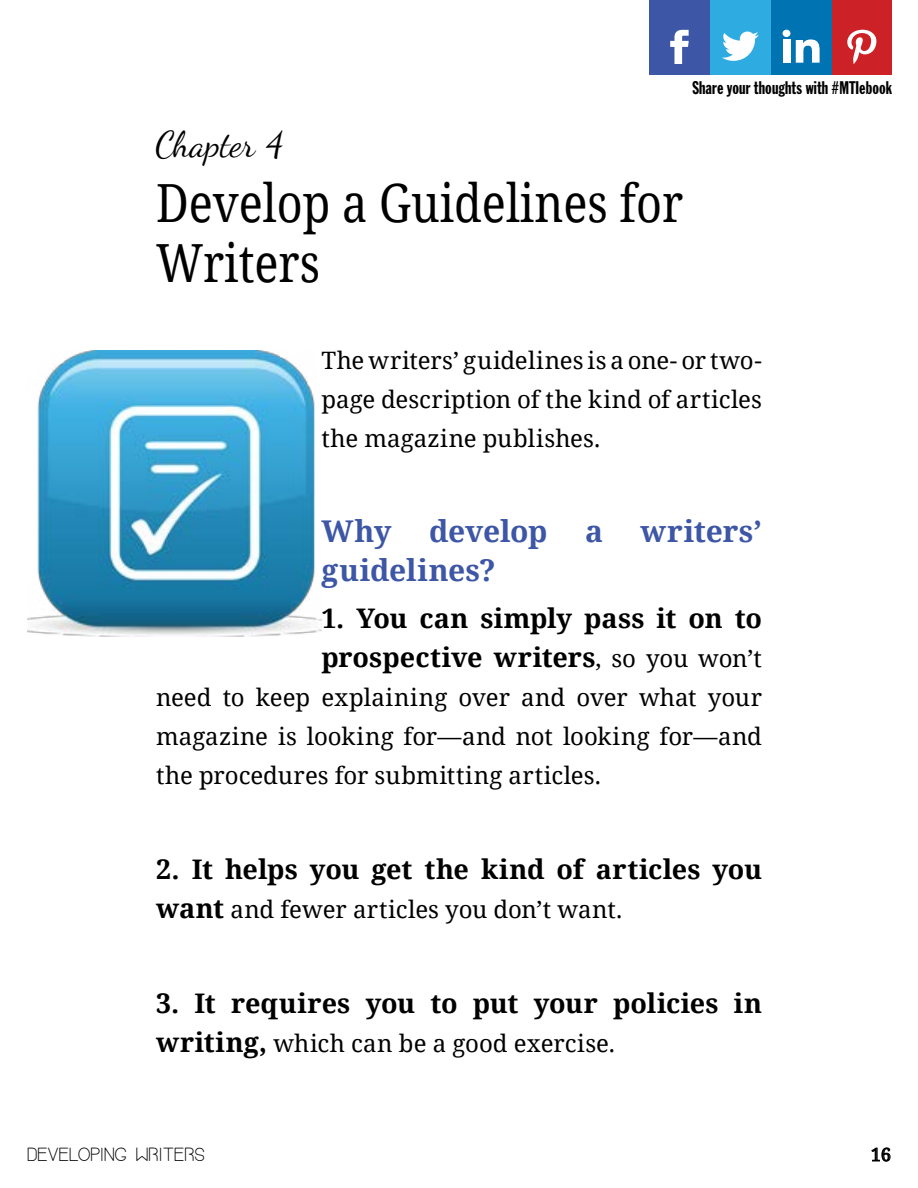
<style>
.page{position:relative;width:918px;height:1188px;background:#fff}
.page>*{position:absolute;margin:0;border:0;box-sizing:border-box;transform-origin:0 0}
.t1{font:52.65px/60px "Droid Serif";color:#000;scale:.85 1}
.t2{font:36px "Dancing Script OT";color:#000}
.t3{font:700 30px "Droid Serif";color:#3d56a6}
.t4{font:700 27px/39px "Droid Serif";color:#000}
.t5{font:24px/39px "Droid Serif";color:#000;text-align:justify}
.t6{font:18px "Franklin Gothic Extra Cond";letter-spacing:.01em;color:#000}
.t7{font:18px "Bavro";color:#000}
.t8{font:18px "Droid Serif";color:#000}
.s1{font-weight:400;font-size:24px}
.s2{font-weight:700;font-size:27px}
</style>
<div class="page">
<svg style="left:871px;top:1147px;width:20px;height:15px"></svg>
<div style="left:831px;top:0;width:61px;height:75px;background:#cc2126"></div>
<div style="left:771px;top:0;width:60px;height:75px;background:#0073b3"></div>
<div style="left:710px;top:0;width:61px;height:75px;background:#2eabe0"></div>
<div style="left:649px;top:0;width:61px;height:75px;background:#3d56a6"></div>
<svg style="left:670px;top:30px;width:19px;height:34px"></svg>
<svg style="left:722px;top:32px;width:37px;height:29px"></svg>
<div style="left:783px;top:39px;width:7px;height:24px;background:#fff"></div>
<div style="left:783px;top:30px;width:7px;height:7px;background:#fff;border-radius:50%"></div>
<svg style="left:796px;top:39px;width:24px;height:24px"></svg>
<svg style="left:847px;top:30px;width:29px;height:34px"></svg>
<img style="left:27px;top:350px;width:294px;height:287px">
<p class="t6" style="left:692px;top:78px;width:201px">Share your thoughts with #MTIebook</p>
<h2 class="t2" style="left:156px;top:123px;width:130px">Chapter 4</h2>
<h1 class="t1" style="left:156px;top:172px;width:622px">Develop a Guidelines for<br>Writers</h1>
<p class="t5" style="left:321px;top:340px;width:442px">The writers’ guidelines is a one- or two&shy;page description of the kind of articles the magazine publishes.</p>
<p class="t3" style="left:321px;top:510px;width:72px">Why</p>
<p class="t3" style="left:429px;top:510px;width:120px">develop</p>
<p class="t3" style="left:585px;top:510px;width:19px">a</p>
<p class="t3" style="left:641px;top:510px;width:123px">writers’</p>
<p class="t3" style="left:321px;top:549px;width:176px">guidelines?</p>
<p class="t4" style="left:321px;top:598px;width:442px">1. You can simply pass it on to prospective writers<span class="s1">, so you won’t</span></p>
<p class="t5" style="left:156px;top:678px;width:608px">need to keep explaining over and over what your magazine is looking for—and not looking for—and the procedures for submitting articles.</p>
<p class="t4" style="left:156px;top:849px;width:608px">2. It helps you get the kind of articles you</p>
<p class="t5" style="left:156px;top:890px;width:468px"><span class="s2">want</span> and fewer articles you don’t want.</p>
<p class="t4" style="left:156px;top:983px;width:608px">3. It requires you to put your policies in</p>
<p class="t5" style="left:156px;top:1024px;width:461px"><span class="s2">writing,</span> which can be a good exercise.</p>
<p class="t7" style="left:27px;top:1144px;width:179px">DEVELOPING WRITERS</p>
<p class="t8" style="left:871px;top:1142px;width:22px">16</p>
</div>
